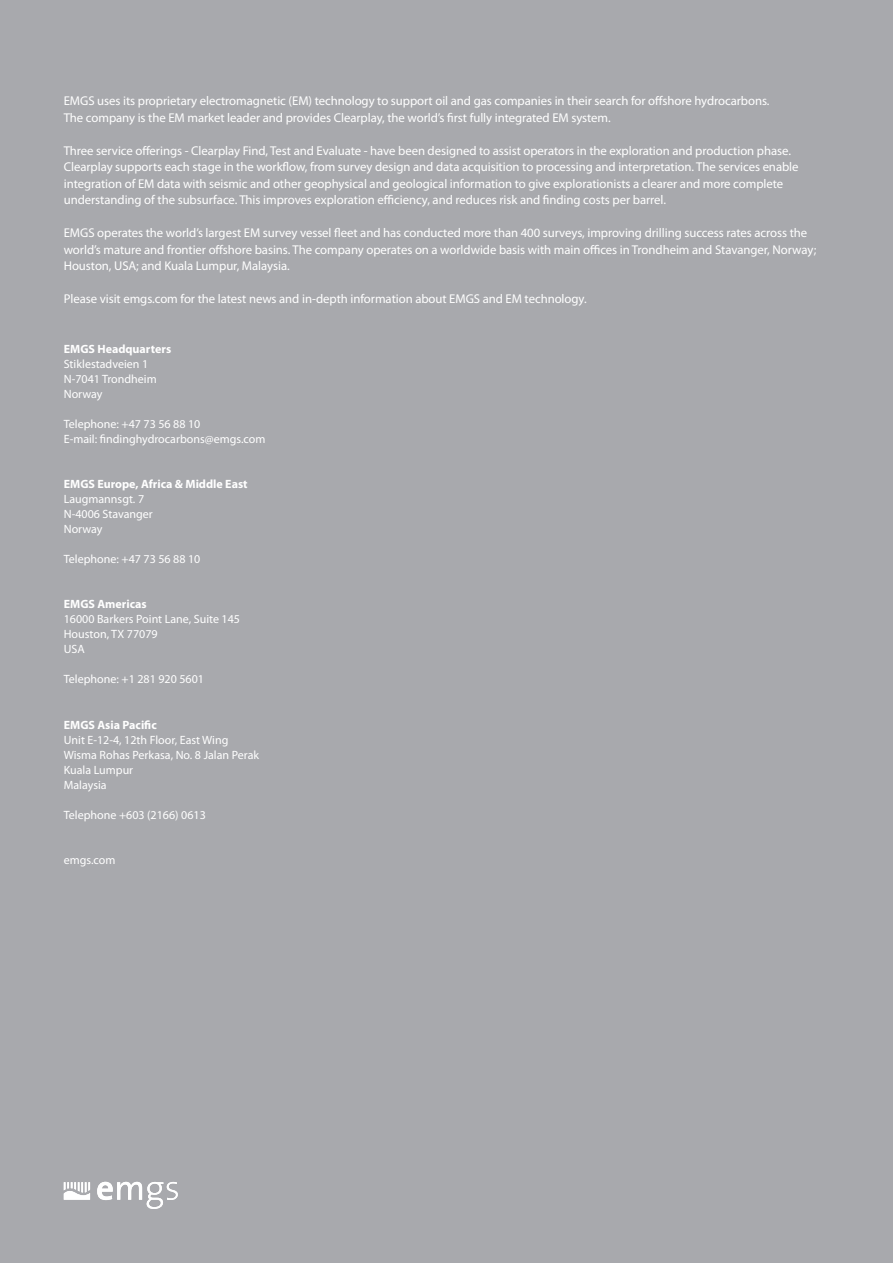
<style>
.page{position:relative;width:893px;height:1263px;background:#a8a9ad}
.page>*{position:absolute;margin:0;border:0;box-sizing:border-box;transform-origin:0 0}
.t1{font:12.75px/16.5px "Myriad Pro";letter-spacing:-.005em;color:#fff}
.t2{font:12px/15px "Myriad Pro";color:#fff}
.t3{font:700 12px "Myriad Pro";color:#fff}
</style>
<div class="page">
<svg style="left:97px;top:1182px;width:81px;height:27px"></svg>
<svg style="left:64px;top:1182px;width:26px;height:18px"></svg>
<p class="t1" style="left:64px;top:93px;width:707px">EMGS uses its proprietary electromagnetic (EM) technology to support oil and gas companies in their search for offshore hydrocarbons.<br>The company is the EM market leader and provides Clearplay, the world’s first fully integrated EM system.</p>
<p class="t1" style="left:64px;top:142px;width:736px">Three service offerings - Clearplay Find, Test and Evaluate - have been designed to assist operators in the exploration and production phase.<br>Clearplay supports each stage in the workflow, from survey design and data acquisition to processing and interpretation. The services enable integration of EM data with seismic and other geophysical and geological information to give explorationists a clearer and more complete understanding of the subsurface. This improves exploration efficiency, and reduces risk and finding costs per barrel.</p>
<p class="t1" style="left:64px;top:225px;width:754px">EMGS operates the world’s largest EM survey vessel fleet and has conducted more than 400 surveys, improving drilling success rates across the world’s mature and frontier offshore basins. The company operates on a worldwide basis with main offices in Trondheim and Stavanger, Norway;<br>Houston, USA; and Kuala Lumpur, Malaysia.</p>
<p class="t1" style="left:64px;top:291px;width:524px">Please visit emgs.com for the latest news and in-depth information about EMGS and EM technology.</p>
<p class="t3" style="left:64px;top:342px;width:109px">EMGS Headquarters</p>
<p class="t2" style="left:64px;top:357px;width:94px">Stiklestadveien 1<br>N-7041 Trondheim<br>Norway</p>
<p class="t2" style="left:64px;top:417px;width:203px">Telephone: +47 73 56 88 10<br>E-mail: findinghydrocarbons@emgs.com</p>
<p class="t3" style="left:64px;top:477px;width:185px">EMGS Europe, Africa &amp; Middle East</p>
<p class="t2" style="left:64px;top:492px;width:91px">Laugmannsgt. 7<br>N-4006 Stavanger<br>Norway</p>
<p class="t2" style="left:64px;top:552px;width:138px">Telephone: +47 73 56 88 10</p>
<p class="t3" style="left:64px;top:597px;width:84px">EMGS Americas</p>
<p class="t2" style="left:64px;top:612px;width:178px">16000 Barkers Point Lane, Suite 145<br>Houston, TX 77079<br>USA</p>
<p class="t2" style="left:64px;top:672px;width:142px">Telephone: +1 281 920 5601</p>
<p class="t3" style="left:64px;top:717px;width:94px">EMGS Asia Pacific</p>
<p class="t2" style="left:64px;top:732px;width:197px">Unit E-12-4, 12th Floor, East Wing<br>Wisma Rohas Perkasa, No. 8 Jalan Perak<br>Kuala Lumpur<br>Malaysia</p>
<p class="t2" style="left:64px;top:807px;width:144px">Telephone +603 (2166) 0613</p>
<p class="t2" style="left:64px;top:852px;width:53px">emgs.com</p>
</div>
